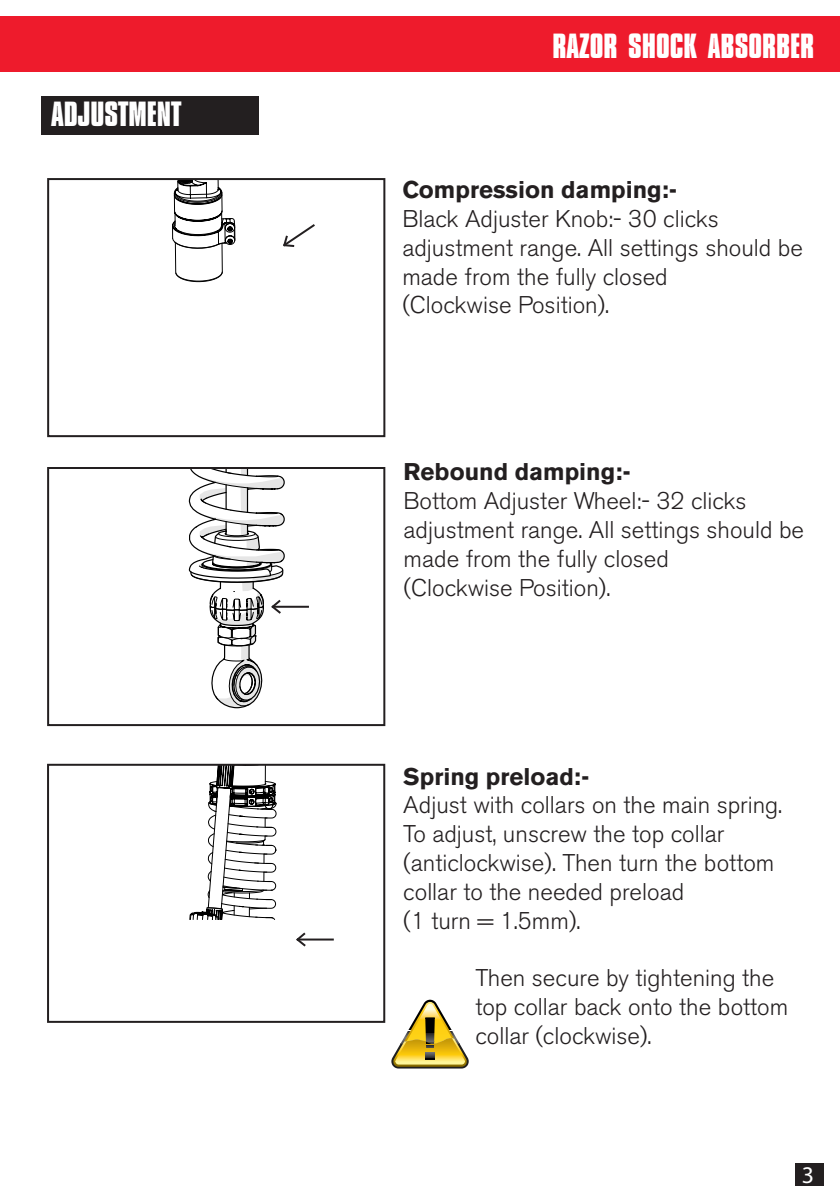
<style>
.page{position:relative;width:840px;height:1191px;background:#fff}
.page>*{position:absolute;margin:0;border:0;box-sizing:border-box;transform-origin:0 0}
.PAGE_HEADINGS{font:700 32px "Compacta";color:#fff}
.introduction_paragra{font:300 24px/28.8px "Akzidenz Grotesk BE";color:#231f20}
.introduction_paragra-2{font:700 24px "Akzidenz Grotesk BE";color:#231f20}
.t1{font:24px "Myriad Pro";color:#fff}
</style>
<div class="page">
<div style="left:794px;top:1163px;width:29px;height:22px;background:#231f20"></div>
<div style="left:0;top:16px;width:839px;height:56px;background:#ee1b2c"></div>
<div style="left:41px;top:96px;width:217px;height:38px;background:#231f20"></div>
<svg style="left:172px;top:134px;width:65px;height:149px"></svg>
<div style="left:47px;top:178px;width:338px;height:259px;border:2px solid #231f20"></div>
<div style="left:47px;top:467px;width:338px;height:259px;border:2px solid #231f20"></div>
<svg style="left:189px;top:767px;width:88px;height:153px"></svg>
<div style="left:47px;top:764px;width:338px;height:258px;border:2px solid #231f20"></div>
<hr style="left:297px;top:938px;width:36px;height:2px;background:#231f20">
<svg style="left:296px;top:932px;width:12px;height:15px"></svg>
<svg style="left:391px;top:999px;width:77px;height:69px"></svg>
<hr style="left:272px;top:606px;width:37px;height:2px;background:#231f20">
<svg style="left:183px;top:468px;width:124px;height:241px"></svg>
<svg style="left:283px;top:224px;width:32px;height:23px"></svg>
<p class="PAGE_HEADINGS" style="left:51px;top:94px;width:132px">ADJUSTMENT</p>
<p class="PAGE_HEADINGS" style="left:552px;top:26px;width:263px">RAZOR SHOCK ABSORBER</p>
<p class="introduction_paragra-2" style="left:402px;top:176px;width:276px">Compression damping:-</p>
<p class="introduction_paragra" style="left:402px;top:205px;width:318px">Black Adjuster Knob:- 30 clicks</p>
<p class="introduction_paragra" style="left:402px;top:233px;width:402px">adjustment range. All settings should be made from the fully closed</p>
<p class="introduction_paragra" style="left:402px;top:291px;width:208px">(Clockwise Position).</p>
<p class="introduction_paragra-2" style="left:403px;top:458px;width:228px">Rebound damping:-</p>
<p class="introduction_paragra" style="left:403px;top:487px;width:344px">Bottom Adjuster Wheel:- 32 clicks</p>
<p class="introduction_paragra" style="left:403px;top:515px;width:402px">adjustment range. All settings should be made from the fully closed</p>
<p class="introduction_paragra" style="left:403px;top:573px;width:208px">(Clockwise Position).</p>
<p class="introduction_paragra-2" style="left:403px;top:762px;width:187px">Spring preload:-</p>
<p class="introduction_paragra" style="left:403px;top:791px;width:380px">Adjust with collars on the main spring.</p>
<p class="introduction_paragra" style="left:403px;top:820px;width:322px">To adjust, unscrew the top collar</p>
<p class="introduction_paragra" style="left:403px;top:848px;width:372px">(anticlockwise). Then turn the bottom collar to the needed preload</p>
<p class="introduction_paragra" style="left:403px;top:906px;width:179px">(1 turn = 1.5mm).</p>
<p class="introduction_paragra" style="left:475px;top:964px;width:314px">Then secure by tightening the top collar back onto the bottom collar (clockwise).</p>
<p class="t1" style="left:801px;top:1159px;width:14px">3</p>
</div>
